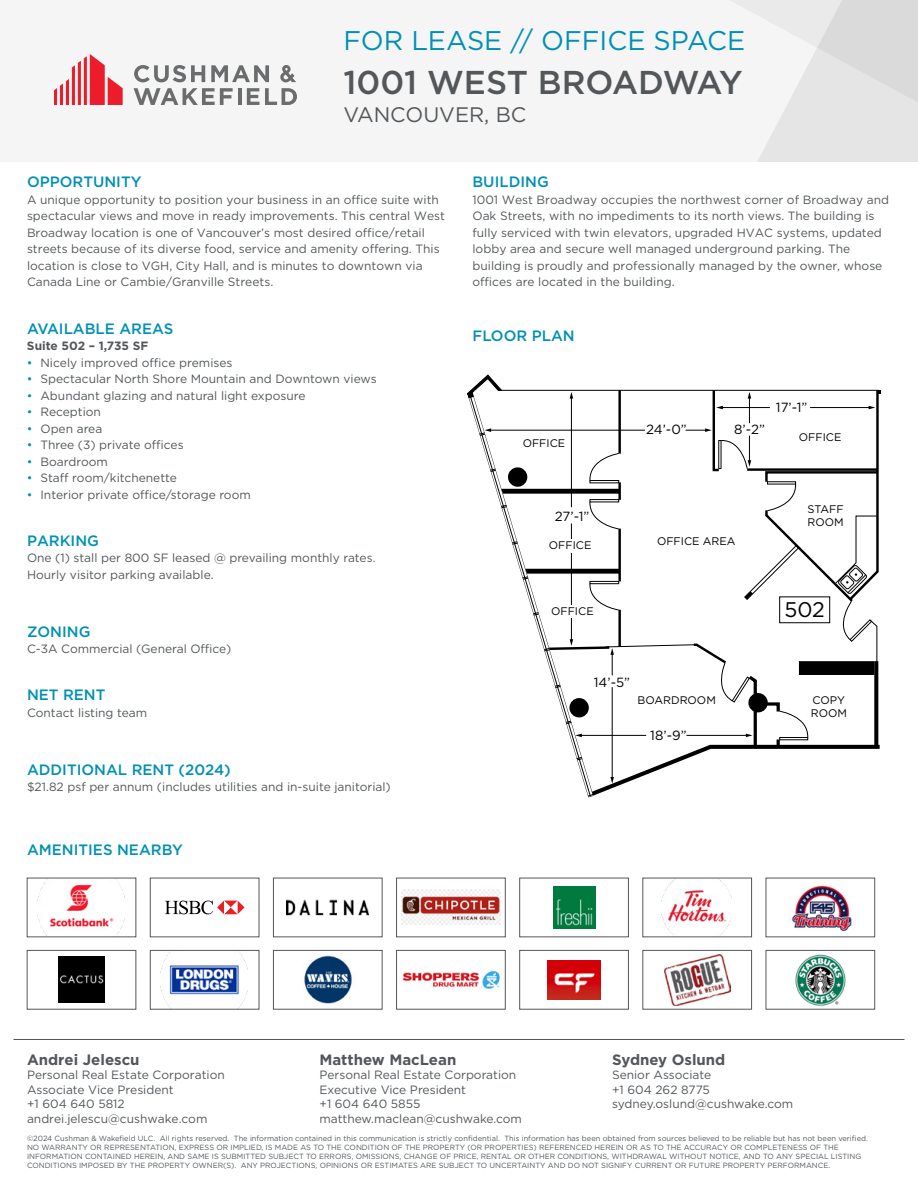
<style>
.page{position:relative;width:918px;height:1188px;background:#fff}
.page>*{position:absolute;margin:0;border:0;box-sizing:border-box;transform-origin:0 0}
.t1{font:500 33px "Gotham";color:#53575a}
.t2{font:27px "Gotham";color:#0090b3}
.t3{font:21.15px "Gotham";color:#000}
.t4{font:21px "Gotham";color:#53575a}
.t5{font:500 15px "Gotham";color:#0090b3}
.t6{font:700 15px "Gotham";color:#53575a}
.t7{font:13.35px "Gotham";color:#000}
.t8{font:12px/16.5px "Gotham";color:#53575a}
.t9{font:700 12px "Gotham";color:#53575a}
.t10{font:10.95px/13.2px "Gotham";color:#000}
.t11{font:7.5px/9px "Gotham";color:#53575a}
.s1{color:#0090b3}
</style>
<div class="page">
<hr style="left:14px;top:1039px;width:890px;height:1px;background:#53575a">
<svg style="left:165px;top:901px;width:80px;height:13px"></svg>
<img style="left:37px;top:881px;width:88px;height:54px">
<img style="left:58px;top:957px;width:47px;height:46px">
<div style="left:27px;top:950px;width:109px;height:59px;border:1px solid #53575a"></div>
<img style="left:304px;top:955px;width:48px;height:49px">
<div style="left:273px;top:950px;width:109px;height:59px;border:1px solid #53575a"></div>
<img style="left:161px;top:952px;width:87px;height:55px">
<div style="left:150px;top:950px;width:109px;height:59px;border:1px solid #53575a"></div>
<img style="left:402px;top:890px;width:98px;height:35px">
<img style="left:662px;top:880px;width:70px;height:55px">
<img style="left:795px;top:954px;width:51px;height:52px">
<div style="left:766px;top:950px;width:109px;height:59px;border:1px solid #53575a"></div>
<img style="left:553px;top:886px;width:42px;height:42px">
<img style="left:664px;top:955px;width:66px;height:50px">
<div style="left:643px;top:950px;width:109px;height:59px;border:1px solid #53575a"></div>
<img style="left:402px;top:971px;width:98px;height:19px">
<div style="left:396px;top:950px;width:109px;height:59px;border:1px solid #53575a"></div>
<img style="left:548px;top:960px;width:52px;height:39px">
<div style="left:520px;top:950px;width:109px;height:59px;border:1px solid #53575a"></div>
<img style="left:791px;top:885px;width:61px;height:47px">
<img style="left:287px;top:899px;width:82px;height:17px">
<div style="left:0;top:0;width:918px;height:162px;background:#f5f5f5"></div>
<svg style="left:731px;top:0;width:187px;height:162px"></svg>
<svg style="left:54px;top:54px;width:69px;height:51px"></svg>
<hr style="left:238px;top:88px;width:3px;height:17px;background:#6a6c6d">
<svg style="left:247px;top:88px;width:12px;height:17px"></svg>
<svg style="left:265px;top:88px;width:32px;height:17px"></svg>
<svg style="left:134px;top:65px;width:71px;height:17px"></svg>
<svg style="left:211px;top:65px;width:58px;height:17px"></svg>
<svg style="left:134px;top:88px;width:99px;height:17px"></svg>
<svg style="left:280px;top:65px;width:16px;height:17px"></svg>
<svg style="left:468px;top:374px;width:413px;height:424px"></svg>
<div style="left:549px;top:605px;width:47px;height:12px;background:#fff"></div>
<div style="left:547px;top:539px;width:49px;height:14px;background:#fff"></div>
<div style="left:779px;top:596px;width:51px;height:27px;border:1px solid #000"></div>
<h2 class="t2" style="left:344px;top:23px;width:403px">FOR LEASE // OFFICE SPACE</h2>
<h1 class="t1" style="left:344px;top:61px;width:401px">1001 WEST BROADWAY</h1>
<h3 class="t4" style="left:344px;top:101px;width:184px">VANCOUVER, BC</h3>
<p class="t5" style="left:27px;top:172px;width:116px">OPPORTUNITY</p>
<p class="t8" style="left:27px;top:191px;width:419px">A unique opportunity to position your business in an office suite with spectacular views and move in ready improvements. This central West Broadway location is one of Vancouver’s most desired office/retail streets because of its diverse food, service and amenity offering. This location is close to VGH, City Hall, and is minutes to downtown via Canada Line or Cambie/Granville Streets.</p>
<p class="t5" style="left:27px;top:319px;width:148px">AVAILABLE AREAS</p>
<p class="t9" style="left:27px;top:338px;width:123px">Suite 502 – 1,735 SF</p>
<p class="t8" style="left:27px;top:354px;width:207px"><span class="s1">•</span> Nicely improved office premises</p>
<p class="t8" style="left:27px;top:370px;width:351px"><span class="s1">•</span> Spectacular North Shore Mountain and Downtown views</p>
<p class="t8" style="left:27px;top:387px;width:280px"><span class="s1">•</span> Abundant glazing and natural light exposure</p>
<p class="t8" style="left:27px;top:403px;width:76px"><span class="s1">•</span> Reception</p>
<p class="t8" style="left:27px;top:420px;width:77px"><span class="s1">•</span> Open area</p>
<p class="t8" style="left:27px;top:436px;width:158px"><span class="s1">•</span> Three (3) private offices</p>
<p class="t8" style="left:27px;top:453px;width:82px"><span class="s1">•</span> Boardroom</p>
<p class="t8" style="left:27px;top:469px;width:152px"><span class="s1">•</span> Staff room/kitchenette</p>
<p class="t8" style="left:27px;top:486px;width:225px"><span class="s1">•</span> Interior private office/storage room</p>
<p class="t5" style="left:27px;top:531px;width:73px">PARKING</p>
<p class="t8" style="left:27px;top:550px;width:350px">One (1) stall per 800 SF leased @ prevailing monthly rates.<br>Hourly visitor parking available.</p>
<p class="t5" style="left:27px;top:622px;width:65px">ZONING</p>
<p class="t8" style="left:27px;top:640px;width:206px">C-3A Commercial (General Office)</p>
<p class="t5" style="left:27px;top:685px;width:80px">NET RENT</p>
<p class="t8" style="left:27px;top:704px;width:122px">Contact listing team</p>
<p class="t5" style="left:27px;top:760px;width:205px">ADDITIONAL RENT (2024)</p>
<p class="t8" style="left:27px;top:778px;width:365px">$21.82 psf per annum (includes utilities and in-suite janitorial)</p>
<p class="t5" style="left:27px;top:840px;width:157px">AMENITIES NEARBY</p>
<p class="t5" style="left:472px;top:172px;width:78px">BUILDING</p>
<p class="t8" style="left:472px;top:191px;width:418px">1001 West Broadway occupies the northwest corner of Broadway and Oak Streets, with no impediments to its north views. The building is fully serviced with twin elevators, upgraded HVAC systems, updated lobby area and secure well managed underground parking. The building is proudly and professionally managed by the owner, whose offices are located in the building.</p>
<p class="t5" style="left:472px;top:326px;width:104px">FLOOR PLAN</p>
<p class="t10" style="left:523px;top:436px;width:44px">OFFICE</p>
<p class="t7" style="left:555px;top:508px;width:36px">27’-1”</p>
<p class="t10" style="left:549px;top:539px;width:44px">OFFICE</p>
<p class="t10" style="left:551px;top:604px;width:44px">OFFICE</p>
<p class="t7" style="left:646px;top:421px;width:42px">24’-0”</p>
<p class="t7" style="left:734px;top:420px;width:32px">8’-2”</p>
<p class="t7" style="left:776px;top:399px;width:33px">17’-1”</p>
<p class="t10" style="left:799px;top:430px;width:44px">OFFICE</p>
<p class="t10" style="left:657px;top:535px;width:80px">OFFICE AREA</p>
<p class="t10" style="left:807px;top:503px;width:38px">STAFF<br>ROOM</p>
<h3 class="t3" style="left:784px;top:596px;width:42px">502</h3>
<p class="t7" style="left:594px;top:674px;width:38px">14’-5”</p>
<p class="t10" style="left:638px;top:693px;width:80px">BOARDROOM</p>
<p class="t7" style="left:650px;top:726px;width:38px">18’-9”</p>
<p class="t10" style="left:811px;top:693px;width:38px">COPY<br>ROOM</p>
<p class="t6" style="left:27px;top:1050px;width:114px">Andrei Jelescu</p>
<p class="t8" style="left:27px;top:1068px;width:199px;line-height:14.4px">Personal Real Estate Corporation<br>Associate Vice President<br>+1 604 640 5812 andrei.jelescu@cushwake.com</p>
<p class="t6" style="left:320px;top:1050px;width:138px">Matthew MacLean</p>
<p class="t8" style="left:320px;top:1068px;width:204px;line-height:14.4px">Personal Real Estate Corporation<br>Executive Vice President<br>+1 604 640 5855 matthew.maclean@cushwake.com</p>
<p class="t6" style="left:612px;top:1050px;width:115px">Sydney Oslund</p>
<p class="t8" style="left:612px;top:1068px;width:183px;line-height:14.4px">Senior Associate<br>+1 604 262 8775 sydney.oslund@cushwake.com</p>
<p class="t11" style="left:27px;top:1133px;width:842px">©2024 Cushman &amp; Wakefield ULC. All rights reserved. The information contained in this communication is strictly confidential. This information has been obtained from sources believed to be reliable but has not been verified.<br>NO WARRANTY OR REPRESENTATION, EXPRESS OR IMPLIED, IS MADE AS TO THE CONDITION OF THE PROPERTY (OR PROPERTIES) REFERENCED HEREIN OR AS TO THE ACCURACY OR COMPLETENESS OF THE INFORMATION CONTAINED HEREIN, AND SAME IS SUBMITTED SUBJECT TO ERRORS, OMISSIONS, CHANGE OF PRICE, RENTAL OR OTHER CONDITIONS, WITHDRAWAL WITHOUT NOTICE, AND TO ANY SPECIAL LISTING CONDITIONS IMPOSED BY THE PROPERTY OWNER(S). ANY PROJECTIONS, OPINIONS OR ESTIMATES ARE SUBJECT TO UNCERTAINTY AND DO NOT SIGNIFY CURRENT OR FUTURE PROPERTY PERFORMANCE.</p>
</div>
